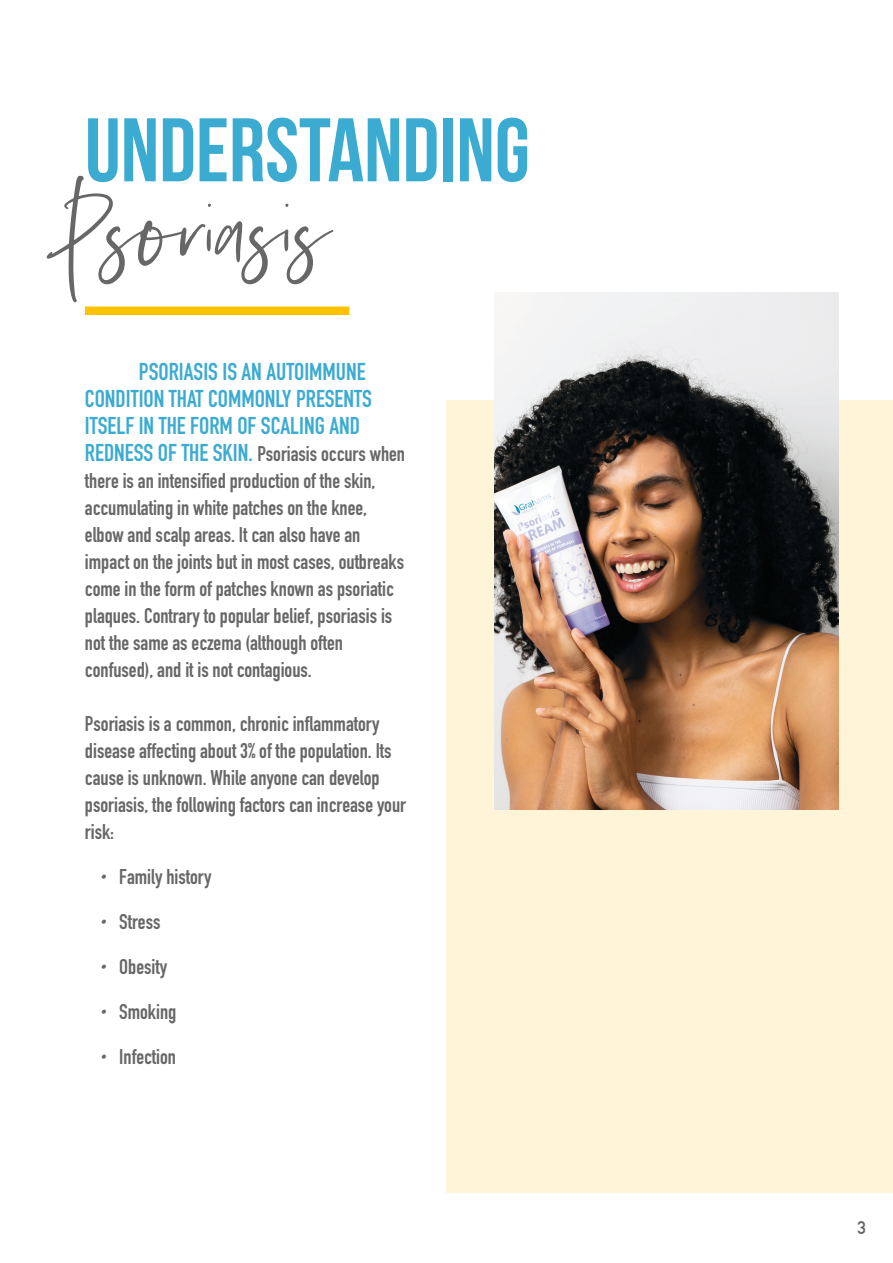
<style>
.page{position:relative;width:893px;height:1263px;background:#fff}
.page>*{position:absolute;margin:0;border:0;box-sizing:border-box;transform-origin:0 0}
.t1{font:129px "Silver South Script Alt";color:#676767}
.t2{font:700 90px "Bebas Neue";color:#3cabd1}
.t3{font:700 24px/27px "DIN Condensed";color:#3cabd1}
.t4{font:700 21px/27px "DIN Condensed";color:#676767}
.t5{font:700 18px "DIN Alternate";color:#676767}
.s1{font-size:24px;color:#3cabd1}
.s2{font-family:"Raleway";font-weight:600;font-style:italic}
</style>
<div class="page">
<div style="left:85px;top:306px;width:264px;height:9px;background:#fec200"></div>
<div style="left:446px;top:401px;width:447px;height:792px;background:#fef5d9"></div>
<img style="left:494px;top:293px;width:345px;height:516px">
<p class="t2" style="left:85px;top:101px;width:446px">UNDERSTANDING</p>
<p class="t1" style="left:58px;top:154px;width:275px">Psoriasis</p>
<p class="t3" style="left:85px;top:358px;width:288px;text-indent:54px">PSORIASIS IS AN AUTOIMMUNE<br>CONDITION THAT COMMONLY PRESENTS<br>ITSELF IN THE FORM OF SCALING AND</p>
<p class="t4" style="left:85px;top:440px;width:322px"><span class="s1">REDNESS OF THE SKIN.</span> Psoriasis occurs when there is an intensified production of the skin,</p>
<p class="t4" style="left:85px;top:494px;width:321px">accumulating in white patches on the knee, elbow and scalp areas. It can also have an impact on the joints but in most cases, outbreaks come in the form of patches known as psoriatic plaques. Contrary to popular belief, psoriasis is not the same as eczema (although often</p>
<p class="t4" style="left:85px;top:656px;width:228px">confused), and it is not contagious.</p>
<p class="t4" style="left:85px;top:710px;width:323px">Psoriasis is a common, chronic inflammatory disease affecting about 3% of the population. Its cause is unknown. While anyone can develop psoriasis, the following factors can increase your risk:</p>
<p class="t4" style="left:100px;top:863px;width:113px"><span class="s2">•</span> Family history</p>
<p class="t4" style="left:100px;top:908px;width:62px"><span class="s2">•</span> Stress</p>
<p class="t4" style="left:100px;top:953px;width:68px"><span class="s2">•</span> Obesity</p>
<p class="t4" style="left:100px;top:998px;width:78px"><span class="s2">•</span> Smoking</p>
<p class="t4" style="left:100px;top:1043px;width:77px"><span class="s2">•</span> Infection</p>
<p class="t5" style="left:857px;top:1213px;width:10px">3</p>
</div>
